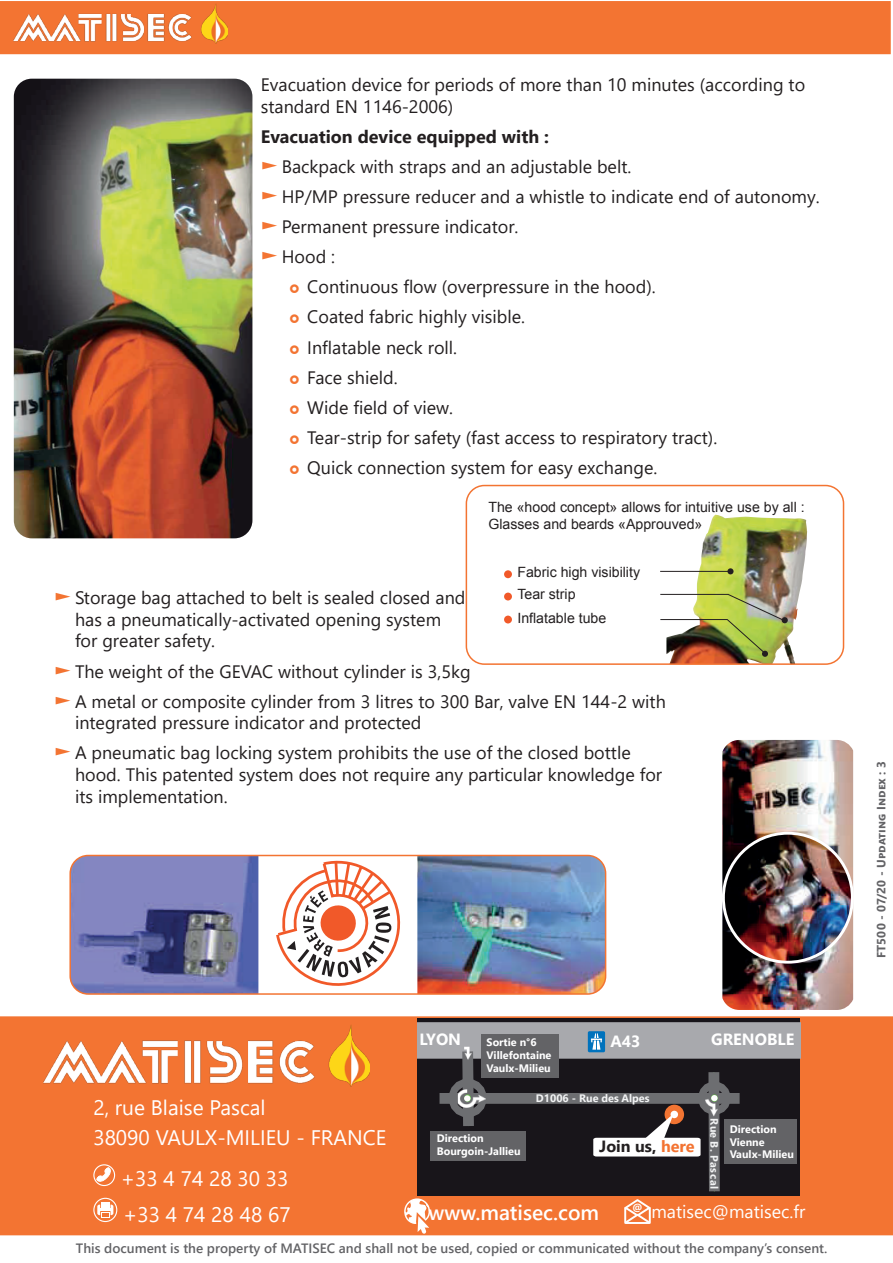
<style>
.page{position:relative;width:893px;height:1263px;background:#fff}
.page>*{position:absolute;margin:0;border:0;box-sizing:border-box;transform-origin:0 0}
.t1{font:21px/29.5px "Segoe UI";color:#fff}
.t2{font:600 21px "Segoe UI";color:#fff}
.t3{font:18px/21.6px "Segoe UI";color:#231f20}
.t4{font:700 18px "Segoe UI";color:#231f20}
.t5{font:18px "Segoe UI";color:#fff}
.t6{font:700 16.2px "Segoe UI";color:#fff}
.t7{font:700 16.2px "Segoe UI";color:#231f20}
.t8{font:14.1px/17px "Arial";color:#231f20}
.t9{font:600 13.5px "Segoe UI";color:#636366}
.t10{font:700 12px "Segoe UI";letter-spacing:.01em;color:#636366}
.t11{font:700 10.8px/13px "Segoe UI";color:#fff}
.t12{font:700 10.8px "Segoe UI";color:#f2f3f4}
.t13{font:700 10.2px "Segoe UI";color:#fff}
.s1{font-size:21px;color:#f37432}
.s2{color:#f37331}
</style>
<div class="page">
<div style="left:0;top:1px;width:891px;height:53px;background:#f37432"></div>
<img style="left:14px;top:4px;width:214px;height:40px">
<div style="left:1px;top:1017px;width:891px;height:217px;background:#f37432"></div>
<div style="left:0;top:1016px;width:893px;height:219px;border:2px solid #f37432"></div>
<img style="left:43px;top:1025px;width:327px;height:61px">
<div style="left:418px;top:1019px;width:382px;height:177px;background:#18151a"></div>
<div style="left:439px;top:1093px;width:301px;height:11px;background:#6d6e71"></div>
<div style="left:418px;top:1022px;width:382px;height:37px;background:#a8a9ad"></div>
<div style="left:449px;top:1079px;width:38px;height:38px;border:31px solid #6d6e71;border-radius:50%"></div>
<svg style="left:457px;top:1061px;width:22px;height:65px"></svg>
<div style="left:698px;top:1081px;width:33px;height:34px;border:26px solid #6d6e71;border-radius:50%"></div>
<img style="left:455px;top:1046px;width:26px;height:15px">
<img style="left:725px;top:1090px;width:4px;height:21px">
<div style="left:588px;top:1031px;width:17px;height:21px;background:#0072bc;border-radius:2px"></div>
<svg style="left:591px;top:1033px;width:11px;height:17px"></svg>
<img style="left:458px;top:1084px;width:28px;height:28px">
<div style="left:481px;top:1034px;width:77px;height:44px;background:#636366"></div>
<div style="left:430px;top:1131px;width:95px;height:30px;background:#636366"></div>
<div style="left:724px;top:1119px;width:73px;height:45px;background:#636366"></div>
<svg style="left:96px;top:1167px;width:15px;height:15px"></svg>
<div style="left:93px;top:1164px;width:22px;height:22px;border:1px solid #fff;border-radius:50%"></div>
<div style="left:93px;top:1198px;width:24px;height:24px;border:1px solid #fff;border-radius:50%"></div>
<div style="left:101px;top:1202px;width:9px;height:6px;background:#fff"></div>
<div style="left:101px;top:1212px;width:9px;height:6px;background:#fff"></div>
<svg style="left:97px;top:1204px;width:16px;height:13px"></svg>
<svg style="left:404px;top:1198px;width:26px;height:36px"></svg>
<svg style="left:593px;top:1072px;width:132px;height:152px"></svg>
<img style="left:14px;top:79px;width:238px;height:459px">
<img style="left:666px;top:517px;width:141px;height:145px">
<div style="left:504px;top:570px;width:8px;height:8px;background:#f15929;border-radius:50%"></div>
<div style="left:504px;top:593px;width:8px;height:7px;background:#f15929;border-radius:50%"></div>
<div style="left:504px;top:616px;width:8px;height:7px;background:#f15929;border-radius:50%"></div>
<hr style="left:660px;top:571px;width:71px;height:1px;background:#231f20">
<img style="left:660px;top:593px;width:128px;height:64px">
<div style="left:727px;top:568px;width:7px;height:6px;background:#231f20;border-radius:50%"></div>
<div style="left:466px;top:485px;width:378px;height:180px;border:2px solid #f37432;border-radius:18px"></div>
<img style="left:722px;top:740px;width:131px;height:270px">
<img style="left:723px;top:833px;width:129px;height:129px">
<div style="left:722px;top:832px;width:132px;height:131px;border:3px solid #fff;border-radius:50%"></div>
<img style="left:417px;top:855px;width:189px;height:137px">
<img style="left:72px;top:855px;width:186px;height:137px">
<svg style="left:276px;top:860px;width:125px;height:126px"></svg>
<div style="left:69px;top:855px;width:537px;height:140px;border:2px solid #f37432;border-radius:18px"></div>
<p class="t3" style="left:261px;top:76px;width:546px">Evacuation device for periods of more than 10 minutes (according to standard EN 1146-2006)</p>
<p class="t4" style="left:261px;top:119px;width:290px">Evacuation device equipped with :</p>
<p class="t3" style="left:261px;top:157px;width:372px"><span class="s1">►</span> Backpack with straps and an adjustable belt.</p>
<p class="t3" style="left:261px;top:188px;width:560px"><span class="s1">►</span> HP/MP pressure reducer and a whistle to indicate end of autonomy.</p>
<p class="t3" style="left:261px;top:218px;width:259px"><span class="s1">►</span> Permanent pressure indicator.</p>
<p class="t3" style="left:261px;top:248px;width:76px"><span class="s1">►</span> Hood :</p>
<p class="t3" style="left:307px;top:274px;width:350px">Continuous flow (overpressure in the hood).</p>
<p class="t3" style="left:307px;top:308px;width:219px">Coated fabric highly visible.</p>
<p class="t3" style="left:307px;top:335px;width:151px">Inflatable neck roll.</p>
<p class="t3" style="left:307px;top:368px;width:92px">Face shield.</p>
<p class="t3" style="left:307px;top:395px;width:147px">Wide field of view.</p>
<p class="t3" style="left:307px;top:428px;width:411px">Tear-strip for safety (fast access to respiratory tract).</p>
<p class="t3" style="left:307px;top:458px;width:352px">Quick connection system for easy exchange.</p>
<p class="t8" style="left:488px;top:500px;width:318px">The «hood concept» allows for intuitive use by all :<br>Glasses and beards «Approuved»</p>
<p class="t8" style="left:517px;top:562px;width:124px;line-height:22px">Fabric high visibility<br>Tear strip</p>
<p class="t8" style="left:517px;top:611px;width:90px">Inflatable tube</p>
<p class="t3" style="left:75px;top:589px;width:392px;text-indent:-21px"><span class="s1">►</span> Storage bag attached to belt is sealed closed and has a pneumatically-activated opening system for greater safety.</p>
<p class="t3" style="left:54px;top:658px;width:613px;line-height:30.2px"><span class="s1">►</span> The weight of the GEVAC without cylinder is 3,5kg<br><span class="s1">►</span> A metal or composite cylinder from 3 litres to 300 Bar, valve EN 144-2 with</p>
<p class="t3" style="left:54px;top:709px;width:578px;line-height:30.2px;text-indent:21px">integrated pressure indicator and protected<br><span class="s1">►</span> A pneumatic bag locking system prohibits the use of the closed bottle</p>
<p class="t3" style="left:75px;top:765px;width:589px">hood. This patented system does not require any particular knowledge for its implementation.</p>
<p class="t1" style="left:93px;top:1095px;width:294px">2, rue Blaise Pascal<br>38090 VAULX-MILIEU - FRANCE</p>
<p class="t1" style="left:121px;top:1163px;width:171px;line-height:36px">+33 4 74 28 30 33 +33 4 74 28 48 67</p>
<p class="t6" style="left:419px;top:1033px;width:43px">LYON</p>
<p class="t11" style="left:487px;top:1037px;width:66px">Sortie n°6<br>Villefontaine<br>Vaulx-Milieu</p>
<p class="t6" style="left:610px;top:1035px;width:32px">A43</p>
<p class="t12" style="left:536px;top:1094px;width:115px">D1006 - Rue des Alpes</p>
<p class="t6" style="left:711px;top:1033px;width:85px">GRENOBLE</p>
<p class="t12" style="left:718px;top:1118px;width:73px;rotate:90deg">R u Be P. l acsa</p>
<p class="t11" style="left:437px;top:1133px;width:85px">Direction<br>Bourgoin-Jallieu</p>
<p class="t11" style="left:730px;top:1123px;width:66px">Direction<br>Vienne<br>Vaulx-Milieu</p>
<p class="t7" style="left:599px;top:1140px;width:97px">Join us, <span class="s2">here</span></p>
<p class="t13" style="left:632px;top:1204px;width:11px">@</p>
<p class="t2" style="left:429px;top:1204px;width:172px">www.matisec.com</p>
<p class="t5" style="left:651px;top:1204px;width:155px">matisec@matisec.fr</p>
<p class="t9" style="left:76px;top:1242px;width:753px">This document is the property of MATISEC and shall not be used, copied or communicated without the company’s consent.</p>
<p class="t10" style="left:870px;top:958px;width:199px;rotate:-90deg">FT500 - 07/20 - Updating Index : 3</p>
</div>
